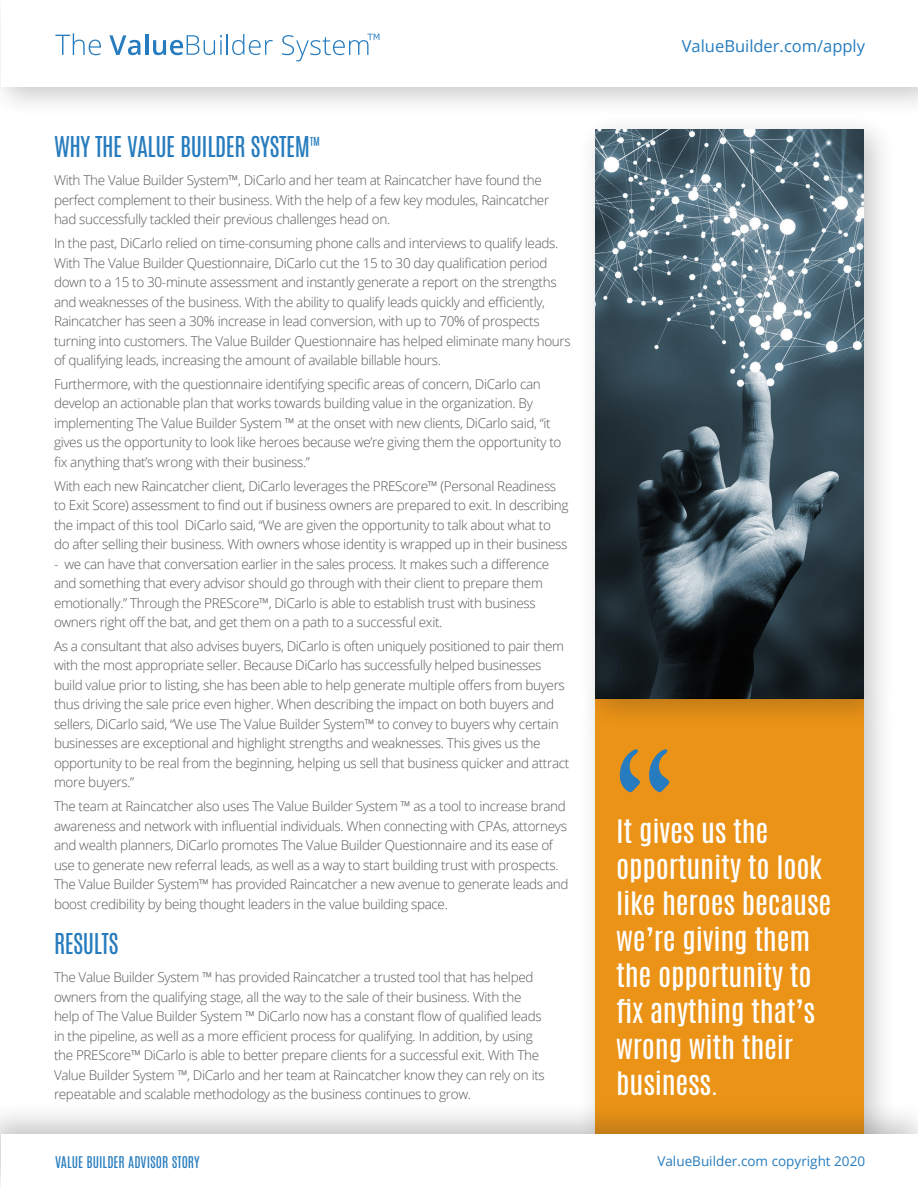
<style>
.page{position:relative;width:918px;height:1188px;background:#fff}
.page>*{position:absolute;margin:0;border:0;box-sizing:border-box;transform-origin:0 0}
.t1{font:27px/36px "Antonio";letter-spacing:-.01em;color:#fff;scale:1.1 1}
.t2{font:24px "Antonio";letter-spacing:-.02em;color:#267cbe}
.t3{font:16.5px "Open Sans";color:#267cbe}
.t4{font:300 13.5px/19.5px "Open Sans";letter-spacing:-.025em;color:#57585a}
.t5{font:13.5px "Open Sans";color:#267cbe}
.t6{font:13.5px "Antonio";color:#267cbe}
</style>
<div class="page">
<div style="left:578px;top:682px;width:318px;height:506px;background:#231f20;opacity:.25"></div>
<div style="left:595px;top:699px;width:269px;height:489px;background:#eb9316"></div>
<div style="left:0;top:0;width:918px;height:118px;background:#231f20;opacity:.25"></div>
<div style="left:1px;top:0;width:917px;height:86px;background:#fff"></div>
<div style="left:0;top:1100px;width:918px;height:88px;background:#231f20;opacity:.25"></div>
<div style="left:1px;top:1134px;width:917px;height:54px;background:#fff"></div>
<svg style="left:55px;top:33px;width:46px;height:22px"></svg>
<svg style="left:109px;top:35px;width:31px;height:20px"></svg>
<hr style="left:145px;top:34px;width:3px;height:21px;background:#267cbe">
<svg style="left:153px;top:35px;width:69px;height:20px"></svg>
<hr style="left:226px;top:34px;width:2px;height:21px;background:#267cbe">
<svg style="left:232px;top:34px;width:41px;height:21px"></svg>
<svg style="left:282px;top:34px;width:97px;height:28px"></svg>
<svg style="left:620px;top:749px;width:49px;height:43px"></svg>
<div style="left:578px;top:113px;width:318px;height:617px;background:#231f20;opacity:.25"></div>
<img style="left:595px;top:130px;width:269px;height:568px">
<p class="t2" style="left:54px;top:129px;width:268px">WHY THE VALUE BUILDER SYSTEM<sup>™</sup></p>
<p class="t4" style="left:54px;top:170px;width:497px">With The Value Builder System™, DiCarlo and her team at Raincatcher have found the perfect complement to their business. With the help of a few key modules, Raincatcher had successfully tackled their previous challenges head on.</p>
<p class="t4" style="left:54px;top:233px;width:518px">In the past, DiCarlo relied on time-consuming phone calls and interviews to qualify leads.<br>With The Value Builder Questionnaire, DiCarlo cut the 15 to 30 day qualification period down to a 15 to 30-minute assessment and instantly generate a report on the strengths and weaknesses of the business. With the ability to qualify leads quickly and efficiently, Raincatcher has seen a 30% increase in lead conversion, with up to 70% of prospects turning into customers. The Value Builder Questionnaire has helped eliminate many hours of qualifying leads, increasing the amount of available billable hours.</p>
<p class="t4" style="left:54px;top:374px;width:509px">Furthermore, with the questionnaire identifying specific areas of concern, DiCarlo can develop an actionable plan that works towards building value in the organization. By implementing The Value Builder System ™ at the onset with new clients, DiCarlo said, “it gives us the opportunity to look like heroes because we’re giving them the opportunity to fix anything that’s wrong with their business.”</p>
<p class="t4" style="left:54px;top:476px;width:516px">With each new Raincatcher client, DiCarlo leverages the PREScore™ (Personal Readiness to Exit Score) assessment to find out if business owners are prepared to exit. In describing the impact of this tool DiCarlo said, “We are given the opportunity to talk about what to do after selling their business. With owners whose identity is wrapped up in their business</p>
<p class="t4" style="left:54px;top:554px;width:497px">- we can have that conversation earlier in the sales process. It makes such a difference and something that every advisor should go through with their client to prepare them emotionally.” Through the PREScore™, DiCarlo is able to establish trust with business owners right off the bat, and get them on a path to a successful exit.</p>
<p class="t4" style="left:54px;top:636px;width:517px">As a consultant that also advises buyers, DiCarlo is often uniquely positioned to pair them with the most appropriate seller. Because DiCarlo has successfully helped businesses build value prior to listing, she has been able to help generate multiple offers from buyers thus driving the sale price even higher. When describing the impact on both buyers and sellers, DiCarlo said, “We use The Value Builder System™ to convey to buyers why certain businesses are exceptional and highlight strengths and weaknesses. This gives us the opportunity to be real from the beginning, helping us sell that business quicker and attract more buyers.”</p>
<p class="t4" style="left:54px;top:796px;width:516px">The team at Raincatcher also uses The Value Builder System ™ as a tool to increase brand awareness and network with influential individuals. When connecting with CPAs, attorneys and wealth planners, DiCarlo promotes The Value Builder Questionnaire and its ease of use to generate new referral leads, as well as a way to start building trust with prospects.<br>The Value Builder System™ has provided Raincatcher a new avenue to generate leads and boost credibility by being thought leaders in the value building space.</p>
<p class="t2" style="left:54px;top:927px;width:66px">RESULTS</p>
<p class="t4" style="left:54px;top:967px;width:492px">The Value Builder System ™ has provided Raincatcher a trusted tool that has helped owners from the qualifying stage, all the way to the sale of their business. With the help of The Value Builder System ™ DiCarlo now has a constant flow of qualified leads in the pipeline, as well as a more efficient process for qualifying. In addition, by using the PREScore™ DiCarlo is able to better prepare clients for a successful exit. With The Value Builder System ™, DiCarlo and her team at Raincatcher know they can rely on its repeatable and scalable methodology as the business continues to grow.</p>
<p class="t3" style="left:682px;top:35px;width:185px">ValueBuilder.com/apply</p>
<p class="t1" style="left:616px;top:814px;width:197px">It gives us the opportunity to look like heroes because we’re giving them the opportunity to fix anything that’s wrong with their business.</p>
<p class="t6" style="left:55px;top:1153px;width:146px">VALUE BUILDER ADVISOR STORY</p>
<p class="t5" style="left:657px;top:1152px;width:209px">ValueBuilder.com copyright 2020</p>
</div>
